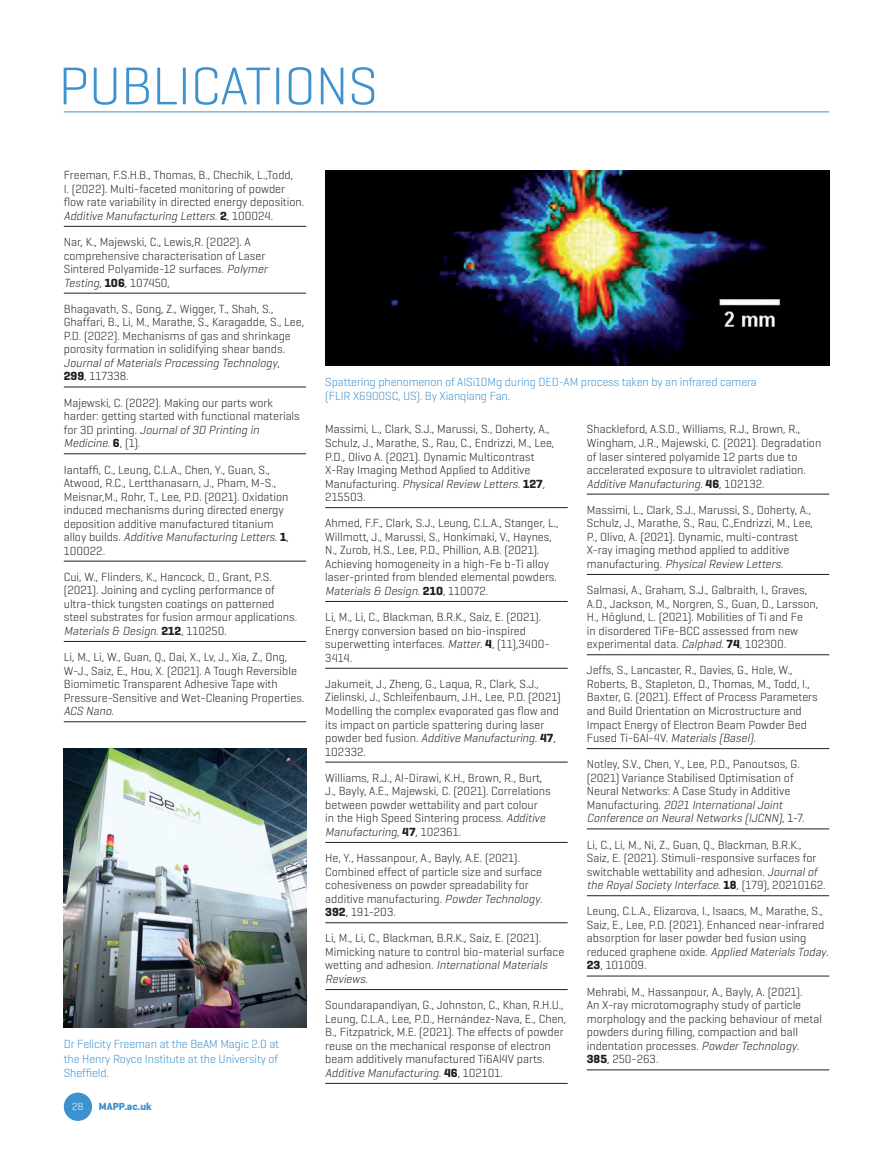
<style>
.page{position:relative;width:893px;height:1149px;background:#fff}
.page>*{position:absolute;margin:0;border:0;box-sizing:border-box;transform-origin:0 0}
.t1{font:300 54px "Geogrotesque";letter-spacing:-.005em;color:#3d91ce}
.t2{font:300 12px/13.5px "Geogrotesque";color:#231f20}
.t3{font:300 12px/14.4px "Geogrotesque";letter-spacing:-.01em;color:#3d91ce;text-align:justify}
.t4{font:700 10.5px "Geogrotesque";color:#3d91ce}
.t5{font:300 10.5px "Geogrotesque";color:#fff}
.s1{font-style:italic}
.s2{font-weight:700}
</style>
<div class="page">
<div style="left:64px;top:1092px;width:28px;height:28px;background:#3d91ce;border-radius:50%"></div>
<hr style="left:64px;top:112px;width:765px;height:1px;background:#3d91ce">
<hr style="left:64px;top:226px;width:242px;height:1px;background:#231f20">
<hr style="left:64px;top:293px;width:242px;height:1px;background:#231f20">
<hr style="left:64px;top:386px;width:242px;height:1px;background:#231f20">
<hr style="left:64px;top:453px;width:242px;height:1px;background:#231f20">
<hr style="left:64px;top:560px;width:242px;height:1px;background:#231f20">
<hr style="left:64px;top:641px;width:242px;height:1px;background:#231f20">
<hr style="left:64px;top:721px;width:242px;height:1px;background:#231f20">
<img style="left:64px;top:748px;width:242px;height:278px">
<img style="left:325px;top:170px;width:504px;height:195px">
<hr style="left:325px;top:507px;width:243px;height:1px;background:#231f20">
<hr style="left:325px;top:601px;width:243px;height:1px;background:#231f20">
<hr style="left:325px;top:667px;width:243px;height:1px;background:#231f20">
<hr style="left:325px;top:761px;width:243px;height:1px;background:#231f20">
<hr style="left:325px;top:841px;width:243px;height:1px;background:#231f20">
<hr style="left:325px;top:922px;width:243px;height:1px;background:#231f20">
<hr style="left:325px;top:988px;width:243px;height:1px;background:#231f20">
<hr style="left:325px;top:1082px;width:243px;height:1px;background:#231f20">
<hr style="left:587px;top:493px;width:242px;height:1px;background:#231f20">
<hr style="left:587px;top:574px;width:242px;height:1px;background:#231f20">
<hr style="left:587px;top:654px;width:242px;height:1px;background:#231f20">
<hr style="left:587px;top:748px;width:242px;height:1px;background:#231f20">
<hr style="left:587px;top:828px;width:242px;height:1px;background:#231f20">
<hr style="left:587px;top:895px;width:242px;height:1px;background:#231f20">
<hr style="left:587px;top:975px;width:242px;height:1px;background:#231f20">
<hr style="left:587px;top:1069px;width:242px;height:1px;background:#231f20">
<h1 class="t1" style="left:58px;top:52px;width:321px">PUBLICATIONS</h1>
<p class="t2" style="left:64px;top:168px;width:242px">Freeman, F.S.H.B., Thomas, B., Chechik, L.,Todd,<br>I. (2022). Multi-faceted monitoring of powder flow rate variability in directed energy deposition.<br><span class="s1">Additive Manufacturing Letters.</span> <span class="s2">2</span>, 1 0 0 0 2 4 .</p>
<p class="t2" style="left:64px;top:235px;width:208px">Nar, K., Majewski, C., Lewis,R. (2022). A comprehensive characterisation of Laser Sintered Polyamide-12 surfaces. <span class="s1">Polymer Testing</span>, <span class="s2">106</span>, 107450,</p>
<p class="t2" style="left:64px;top:301px;width:242px">Bhagavath, S., Gong, Z., Wigger, T., Shah, S., Ghaffari, B., Li, M., Marathe, S., Karagadde, S., Lee, P.D. (2022). Mechanisms of gas and shrinkage porosity formation in solidifying shear bands.<br><span class="s1">JournalofMaterials Processing Technology</span>, <span class="s2">299</span>, 117338.</p>
<p class="t2" style="left:64px;top:395px;width:238px">Majewski, C. (2022). Making our parts work harder: getting started with functional materials fo r 3 D p r i n t i n g . <span class="s1">Journalof3D Printing in Medicine</span>. <span class="s2">6</span>, ( 1) .</p>
<p class="t2" style="left:64px;top:462px;width:226px">Iantaffi, C., Leung, C.L.A., Chen, Y., Guan, S., Atwood, R.C., Lertthanasarn, J., Pham, M-S., Meisnar,M., Rohr, T., Lee, P.D. (2021). Oxidation induced mechanisms during directed energy deposition additive manufactured titanium<br>a l l o y b u i l d s . <span class="s1">Additive Manufacturing Letters</span>. <span class="s2">1</span>, 100022.</p>
<p class="t2" style="left:64px;top:569px;width:235px">Cui, W., Flinders, K., Hancock, D., Grant, P.S. (2021). Joining and cycling performance of ultra-thick tungsten coatings on patterned steel substrates for fusion armour applications.<br><span class="s1">Materials &amp; Design</span>. <span class="s2">212</span>, 1 1 0 2 5 0 .</p>
<p class="t2" style="left:64px;top:649px;width:242px">Li, M., Li, W., Guan, Q., Dai, X., Lv, J., Xia, Z., Ong, W-J., Saiz, E., Hou, X. (2021). A Tough Reversible Biomimetic Transparent Adhesive Tape with Pressure-Sensitive and Wet-Cleaning Properties.<br><span class="s1">ACS Nano</span>.</p>
<p class="t3" style="left:64px;top:1036px;width:217px">Dr Felicity Freeman at the BeAM Magic 2.0 at the Henry Royce Institute at the University of Sheffield.</p>
<p class="t5" style="left:72px;top:1099px;width:13px">28</p>
<p class="t4" style="left:99px;top:1099px;width:54px">MAPP.ac.uk</p>
<p class="t3" style="left:325px;top:374px;width:433px">Spattering phenomenon of AISi10Mg during DED-AM process taken by an infrared camera (FLIR X6900SC, US). By Xianqiang Fan.</p>
<p class="t2" style="left:325px;top:422px;width:231px">Massimi, L., Clark, S.J., Marussi, S., Doherty, A., Schulz, J., Marathe, S., Rau, C., Endrizzi, M., Lee, P.D., Olivo A. (2021). Dynamic Multicontrast X-Ray Imaging Method Applied to Additive<br>M a n u fa ct u r i n g . <span class="s1">PhysicalReview Letters</span>. <span class="s2">127</span>, 215503.</p>
<p class="t2" style="left:325px;top:516px;width:235px">Ahmed, F.F., Clark, S.J., Leung, C.L.A., Stanger, L., Willmott, J., Marussi, S., Honkimaki, V., Haynes, N., Zurob, H.S., Lee, P.D., Phillion, A.B. (2021).<br>Achieving homogeneity in a high-Fe b-Ti alloy laser-printed from blended elemental powders.<br><span class="s1">Materials &amp; Design</span>. <span class="s2">210</span>, 11 0 0 7 2 .</p>
<p class="t2" style="left:325px;top:609px;width:226px">Li, M., Li, C., Blackman, B.R.K., Saiz, E. (2021).<br>Energy conversion based on bio-inspired superwetting interfaces. <span class="s1">Matter</span>. <span class="s2">4</span>, (11),3400- 3414.</p>
<p class="t2" style="left:325px;top:676px;width:237px">Jakumeit, J., Zheng, G., Laqua, R., Clark, S.J., Zielinski, J., Schleifenbaum, J.H., Lee, P.D. (2021)<br>Modelling the complex evaporated gas flow and its impact on particle spattering during laser<br>p o w d e r b e d fu s i o n . <span class="s1">Additive Manufacturing</span>. <span class="s2">47</span>, 102332.</p>
<p class="t2" style="left:325px;top:770px;width:227px">Williams, R.J., Al-Dirawi, K.H., Brown, R., Burt, J., Bayly, A.E., Majewski, C. (2021). Correlations between powder wettability and part colour<br>in the High Speed Sintering process. <span class="s1">Additive Manufacturing</span>, <span class="s2">47</span>, 1 0 2 3 6 1 .</p>
<p class="t2" style="left:325px;top:850px;width:219px">He, Y., Hassanpour, A., Bayly, A.E. (2021).<br>Combined effect of particle size and surface cohesiveness on powder spreadability for additive manufacturing. <span class="s1">PowderTechnology</span>.<br><span class="s2">392</span>, 191-203.</p>
<p class="t2" style="left:325px;top:930px;width:240px">Li, M., Li, C., Blackman, B.R.K., Saiz, E. (2021).<br>Mimicking nature to control bio-material surface w ett i n g a n d a d h e s i o n . <span class="s1">InternationalMaterials Reviews</span>.</p>
<p class="t2" style="left:325px;top:997px;width:243px">Soundarapandiyan, G., Johnston, C., Khan, R.H.U., Leung, C.L.A., Lee, P.D., Hernández-Nava, E., Chen, B., Fitzpatrick, M.E. (2021). The effects of powder reuse on the mechanical response of electron beam additively manufactured Ti6Al4V parts.<br><span class="s1">Additive Manufacturing</span>. <span class="s2">4 6</span>, 1 0 2 1 0 1 .</p>
<p class="t2" style="left:587px;top:422px;width:236px">Shackleford, A.S.D., Williams, R.J., Brown, R., Wingham, J.R., Majewski, C. (2021). Degradation of laser sintered polyamide 12 parts due to accelerated exposure to ultraviolet radiation.<br><span class="s1">Additive Manufacturing</span>. <span class="s2">4 6</span>, 1 0 2 1 3 2 .</p>
<p class="t2" style="left:587px;top:502px;width:228px">Massimi, L., Clark, S.J., Marussi, S., Doherty, A., Schulz, J., Marathe, S., Rau, C.,Endrizzi, M., Lee, P., Olivo, A. (2021). Dynamic, multi-contrast X-ray imaging method applied to additive<br>m a n u fa c t u r i n g . <span class="s1">PhysicalReview Letters</span>.</p>
<p class="t2" style="left:587px;top:582px;width:233px">Salmasi, A., Graham, S.J., Galbraith, I., Graves, A.D., Jackson, M., Norgren, S., Guan, D., Larsson, H., Höglund, L. (2021). Mobilities of Ti and Fe<br>in disordered TiFe-BCC assessed from new experimental data. <span class="s1">Calphad</span>. <span class="s2">74</span>, 102300.</p>
<p class="t2" style="left:587px;top:663px;width:232px">Jeffs, S., Lancaster, R., Davies, G., Hole, W., Roberts, B., Stapleton, D., Thomas, M., Todd, I., Baxter, G. (2021). Effect of Process Parameters and Build Orientation on Microstructure and Impact Energy of Electron Beam Powder Bed<br>F u s e d T i - 6 A l - 4 V. <span class="s1">Materials (Basel)</span>.</p>
<p class="t2" style="left:587px;top:756px;width:219px">Notley, S.V., Chen, Y., Lee, P.D., Panoutsos, G. (2021) Variance Stabilised Optimisation of Neural Networks: A Case Study in Additive<br>M a n u fa ct u r i n g . <span class="s1">2021 InternationalJoint Conference on NeuralNetworks (IJCNN)</span>, 1-7.</p>
<p class="t2" style="left:587px;top:837px;width:240px">Li, C., Li, M., Ni, Z., Guan, Q., Blackman, B.R.K., Saiz, E. (2021). Stimuli-responsive surfaces for switchable wettability and adhesion. <span class="s1">Journalof the RoyalSociety Interface</span>. <span class="s2">18</span>, (17 9 ) , 2 0 2 1 0 1 6 2 .</p>
<p class="t2" style="left:587px;top:903px;width:243px">Leung, C.L.A., Elizarova, I., Isaacs, M., Marathe, S., Saiz, E., Lee, P.D. (2021). Enhanced near-infrared absorption for laser powder bed fusion using<br>re d u c e d g ra p h e n e ox i d e . <span class="s1">Applied Materials Today</span>.<br><span class="s2">23</span>, 101009.</p>
<p class="t2" style="left:587px;top:984px;width:237px">Mehrabi, M., Hassanpour, A., Bayly, A. (2021).<br>An X-ray microtomography study of particle morphology and the packing behaviour of metal powders during filling, compaction and ball indentation processes. <span class="s1">PowderTechnology</span>.<br><span class="s2">385</span>, 250-263.</p>
</div>
